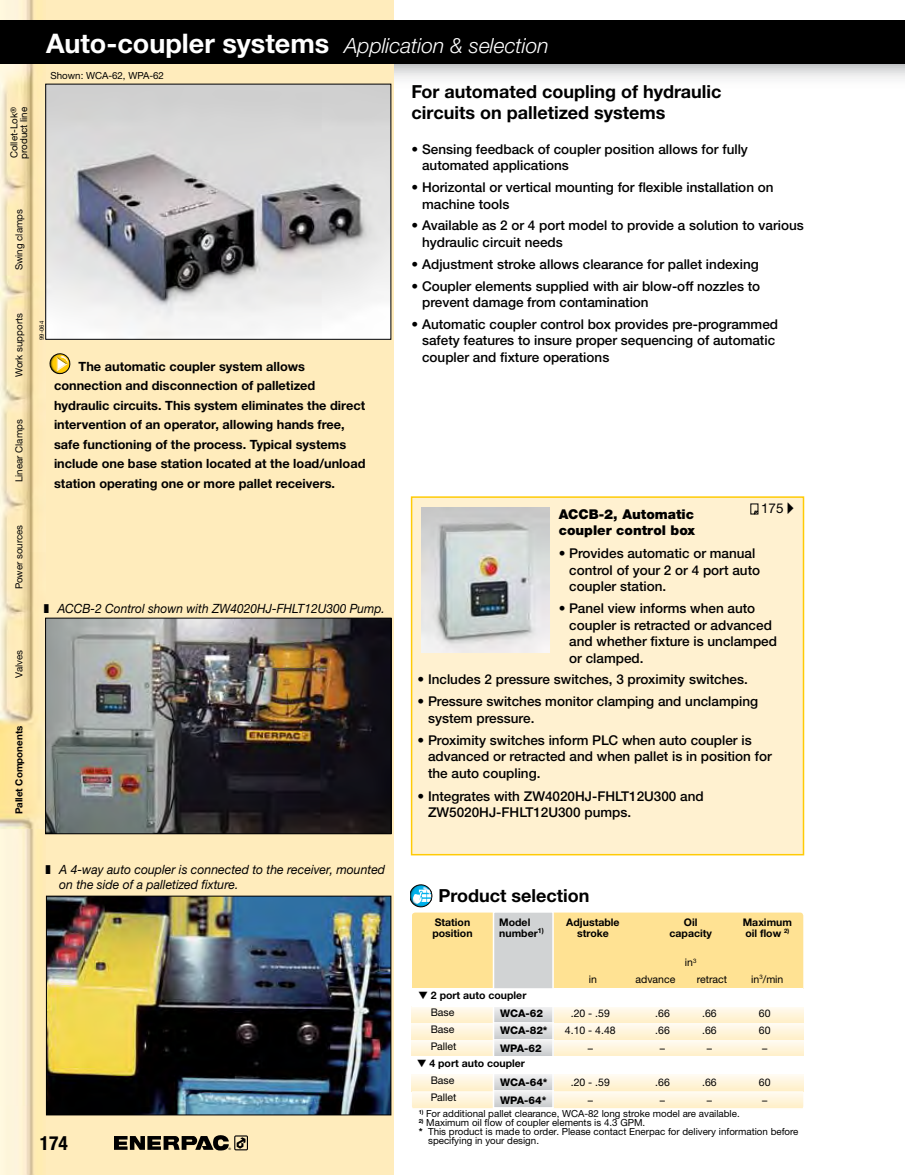
<style>
.page{position:relative;width:905px;height:1175px;background:#fff}
.page>*{position:absolute;margin:0;border:0;box-sizing:border-box;transform-origin:0 0}
.t1{font:italic 300 21px "Helvetica Neue LTW1 G";color:#fff}
.t2{font:700 condensed 19.5px "Helvetica Neue LTW1 G";color:#000}
.t3{font:700 18px/21.6px "Helvetica Neue LTW1 G";color:#000}
.t4{font:500 13.5px/16.5px "Helvetica Neue LTW1 G";color:#000}
.t5{font:900 13.5px/16.5px "Helvetica Neue LTW1 G";color:#000}
.t6{font:13.5px "Helvetica Neue LTW1 G";color:#000}
.t7{font:700 12.75px/19.5px "Helvetica Neue LTW1 G";color:#000}
.t8{font:italic 12.75px/15px "Helvetica Neue LTW1 G";color:#000;scale:.96 1}
.t9{font:italic 12.75px "Helvetica Neue LTW1 G";color:#000;scale:.94 1}
.t10{font:700 10.5px/16.8px "Helvetica Neue LTW1 G";color:#000}
.t11{font:10.5px "Helvetica Neue LTW1 G";color:#000}
.t12{font:800 10.5px "Helvetica Neue LTW1 G";color:#000}
.t13{font:9.75px/9.8px "Helvetica Neue LTW1 G";color:#000}
.t14{font:700 9.75px "Helvetica Neue LTW1 G";color:#000}
.t15{font:6px "Helvetica Neue LTW1 G";color:#000}
.t16{font:3.3px "Helvetica Neue";color:#000}
.s1{font-weight:700;font-style:normal;font-size:27px}
.s2{font-weight:400}
.s3{font-weight:700}
</style>
<div class="page">
<img style="left:0;top:0;width:46px;height:1174px">
<div style="left:46px;top:0;width:347px;height:1174px;background:#ffecbc"></div>
<svg style="left:114px;top:1135px;width:134px;height:15px"></svg>
<div style="left:411px;top:497px;width:392px;height:357px;background:#fff1d0"></div>
<div style="left:411px;top:496px;width:393px;height:359px;border:2px solid #ffcb05"></div>
<img style="left:47px;top:86px;width:342px;height:251px">
<svg style="left:49px;top:353px;width:22px;height:22px"></svg>
<div style="left:412px;top:912px;width:391px;height:77px;background:#ffe293"></div>
<svg style="left:412px;top:1007px;width:391px;height:16px;background:#fff4db"></svg>
<svg style="left:412px;top:1023px;width:391px;height:17px;background:#fff4dd"></svg>
<svg style="left:412px;top:1040px;width:391px;height:16px;background:#fff5de"></svg>
<svg style="left:412px;top:1074px;width:391px;height:17px;background:#fff4dd"></svg>
<svg style="left:412px;top:1091px;width:391px;height:18px;background:#fff5dd"></svg>
<svg style="left:410px;top:884px;width:23px;height:24px"></svg>
<svg style="left:750px;top:503px;width:8px;height:12px"></svg>
<img style="left:48px;top:898px;width:341px;height:215px">
<div style="left:46px;top:896px;width:345px;height:219px;border:1px solid #000"></div>
<div style="left:411px;top:988px;width:392px;height:17px;background:#fff"></div>
<div style="left:493px;top:912px;width:60px;height:76px;background:#d1d3d4"></div>
<div style="left:493px;top:988px;width:60px;height:17px;background:#f5f5f6"></div>
<svg style="left:495px;top:1007px;width:56px;height:15px"></svg>
<svg style="left:495px;top:1022px;width:56px;height:17px"></svg>
<svg style="left:495px;top:1039px;width:56px;height:17px"></svg>
<svg style="left:495px;top:1074px;width:56px;height:16px"></svg>
<svg style="left:495px;top:1090px;width:56px;height:16px"></svg>
<div style="left:492px;top:911px;width:62px;height:198px;border:2px solid #fff"></div>
<div style="left:413px;top:989px;width:391px;height:17px;background:#fff"></div>
<div style="left:413px;top:1056px;width:391px;height:17px;background:#fff"></div>
<img style="left:421px;top:508px;width:128px;height:144px">
<img style="left:47px;top:620px;width:342px;height:212px">
<div style="left:45px;top:618px;width:346px;height:216px;border:1px solid #000"></div>
<div style="left:0;top:20px;width:904px;height:44px;background:#000"></div>
<svg style="left:44px;top:604px;width:2px;height:9px"></svg>
<p class="t13" style="left:9px;top:159px;width:53px;rotate:-90deg">Collet-Lok<sup>® </sup>product line</p>
<p class="t13" style="left:14px;top:270px;width:63px;rotate:-90deg">Swing clamps</p>
<p class="t13" style="left:14px;top:377px;width:66px;rotate:-90deg">Work supports</p>
<p class="t13" style="left:14px;top:482px;width:64px;rotate:-90deg">Linear Clamps</p>
<p class="t13" style="left:14px;top:589px;width:66px;rotate:-90deg">Power sources</p>
<p class="t13" style="left:14px;top:677px;width:29px;rotate:-90deg">Valves</p>
<p class="t14" style="left:13px;top:814px;width:90px;rotate:-90deg">Pallet Components</p>
<h1 class="t1" style="left:46px;top:33px;width:504px"><span class="s1">Auto-coupler systems</span> Application &amp; selection</h1>
<p class="t13" style="left:51px;top:70px;width:115px">Shown: WCA-62, WPA-62</p>
<p class="t15" style="left:38px;top:340px;width:21px;rotate:-90deg">99-064</p>
<p class="t7" style="left:54px;top:356px;width:313px;text-indent:25px">The automatic coupler system allows connection and disconnection of palletized hydraulic circuits. This system eliminates the direct intervention of an operator, allowing hands free, safe functioning of the process. Typical systems include one base station located at the load/unload station operating one or more pallet receivers.</p>
<p class="t9" style="left:57px;top:600px;width:350px">ACCB-2 Control shown with ZW4020HJ-FHLT12U300 Pump.</p>
<h3 class="t3" style="left:411px;top:80px;width:311px">For automated coupling of hydraulic circuits on palletized systems</h3>
<p class="t4" style="left:422px;top:141px;width:327px;text-indent:-11px">• Sensing feedback of coupler position allows for fully automated applications</p>
<p class="t4" style="left:422px;top:179px;width:353px;text-indent:-11px">• Horizontal or vertical mounting for flexible installation on machine tools</p>
<p class="t4" style="left:422px;top:217px;width:383px;text-indent:-11px">• Available as 2 or 4 port model to provide a solution to various hydraulic circuit needs</p>
<p class="t4" style="left:411px;top:256px;width:349px">• Adjustment stroke allows clearance for pallet indexing</p>
<p class="t4" style="left:422px;top:277px;width:339px;text-indent:-11px">• Coupler elements supplied with air blow-off nozzles to prevent damage from contamination</p>
<p class="t4" style="left:422px;top:316px;width:357px;text-indent:-11px">• Automatic coupler control box provides pre-programmed safety features to insure proper sequencing of automatic coupler and fixture operations</p>
<p class="t6" style="left:761px;top:500px;width:34px">175 ▸</p>
<p class="t5" style="left:558px;top:506px;width:138px">ACCB-2, Automatic coupler control box</p>
<p class="t4" style="left:569px;top:545px;width:192px;text-indent:-11px">• Provides automatic or manual control of your 2 or 4 port auto coupler station.</p>
<p class="t4" style="left:569px;top:600px;width:209px;text-indent:-11px">• Panel view informs when auto coupler is retracted or advanced and whether fixture is unclamped or clamped.</p>
<p class="t4" style="left:417px;top:671px;width:332px">• Includes 2 pressure switches, 3 proximity switches.</p>
<p class="t4" style="left:428px;top:693px;width:331px;text-indent:-11px">• Pressure switches monitor clamping and unclamping system pressure.</p>
<p class="t4" style="left:428px;top:731px;width:345px;text-indent:-11px">• Proximity switches inform PLC when auto coupler is advanced or retracted and when pallet is in position for the auto coupling.</p>
<p class="t4" style="left:428px;top:787px;width:277px;text-indent:-11px">• Integrates with ZW4020HJ-FHLT12U300 and<br>ZW5020HJ-FHLT12U300 pumps.</p>
<p class="t8" style="left:59px;top:862px;width:341px">A 4-way auto coupler is connected to the receiver, mounted on the side of a palletized fixture.</p>
<h2 class="t2" style="left:40px;top:1131px;width:30px">174</h2>
<p class="t16" style="left:229px;top:1146px;width:4px">®</p>
<h3 class="t3" style="left:438px;top:884px;width:152px">Product selection</h3>
<p class="t10" style="left:434px;top:913px;width:37px">Station</p>
<p class="t10" style="left:499px;top:913px;width:33px">Model</p>
<p class="t10" style="left:566px;top:913px;width:55px">Adjustable</p>
<p class="t10" style="left:684px;top:913px;width:15px">Oil</p>
<p class="t10" style="left:742px;top:913px;width:51px">Maximum</p>
<p class="t10" style="left:432px;top:924px;width:42px">position</p>
<p class="t10" style="left:499px;top:924px;width:46px">number<sup>1)</sup></p>
<p class="t10" style="left:577px;top:924px;width:33px">stroke</p>
<p class="t10" style="left:669px;top:924px;width:44px">capacity</p>
<p class="t10" style="left:745px;top:924px;width:46px">oil flow <sup>2)</sup></p>
<p class="t11" style="left:685px;top:955px;width:13px">in<sup>3</sup></p>
<p class="t11" style="left:589px;top:972px;width:10px">in</p>
<p class="t11" style="left:635px;top:972px;width:41px">advance</p>
<p class="t11" style="left:697px;top:972px;width:32px">retract</p>
<p class="t11" style="left:751px;top:972px;width:34px">in<sup>3</sup>/min</p>
<p class="t10" style="left:430px;top:987px;width:97px;text-indent:-12px">▼ 2 port auto coupler<br><span class="s2">Base<br>Base<br>Pallet</span></p>
<p class="t10" style="left:430px;top:1054px;width:96px;text-indent:-14px">▼ 4 port auto coupler<br><span class="s2">Base<br>Pallet</span></p>
<p class="t12" style="left:500px;top:1006px;width:44px">WCA-62</p>
<p class="t11" style="left:570px;top:1006px;width:41px">.20 - .59</p>
<p class="t11" style="left:655px;top:1006px;width:16px">.66</p>
<p class="t11" style="left:702px;top:1006px;width:16px">.66</p>
<p class="t11" style="left:758px;top:1006px;width:13px">60</p>
<p class="t12" style="left:500px;top:1024px;width:49px">WCA-82*</p>
<p class="t11" style="left:565px;top:1024px;width:52px">4.10 - 4.48</p>
<p class="t11" style="left:655px;top:1024px;width:16px">.66</p>
<p class="t11" style="left:702px;top:1024px;width:16px">.66</p>
<p class="t11" style="left:758px;top:1024px;width:13px">60</p>
<p class="t12" style="left:500px;top:1041px;width:43px">WPA-62</p>
<p class="t11" style="left:587px;top:1041px;width:7px">–</p>
<p class="t11" style="left:660px;top:1041px;width:7px">–</p>
<p class="t11" style="left:706px;top:1041px;width:7px">–</p>
<p class="t11" style="left:762px;top:1041px;width:7px">–</p>
<p class="t12" style="left:500px;top:1076px;width:49px">WCA-64*</p>
<p class="t11" style="left:570px;top:1076px;width:41px">.20 - .59</p>
<p class="t11" style="left:655px;top:1076px;width:16px">.66</p>
<p class="t11" style="left:702px;top:1076px;width:16px">.66</p>
<p class="t11" style="left:758px;top:1076px;width:13px">60</p>
<p class="t12" style="left:500px;top:1093px;width:48px">WPA-64*</p>
<p class="t11" style="left:587px;top:1093px;width:7px">–</p>
<p class="t11" style="left:660px;top:1093px;width:7px">–</p>
<p class="t11" style="left:706px;top:1093px;width:7px">–</p>
<p class="t11" style="left:762px;top:1093px;width:7px">–</p>
<p class="t13" style="left:418px;top:1109px;width:322px"><sup>1)</sup> For additional pallet clearance, WCA-82 long stroke model are available.</p>
<p class="t13" style="left:418px;top:1118px;width:228px"><sup>2)</sup> Maximum oil flow of coupler elements is 4.3 GPM.</p>
<p class="t13" style="left:418px;top:1127px;width:381px"><span class="s3">*</span> This product is made to order. Please contact Enerpac for delivery information before</p>
<p class="t13" style="left:428px;top:1136px;width:112px">specifying in your design.</p>
</div>
